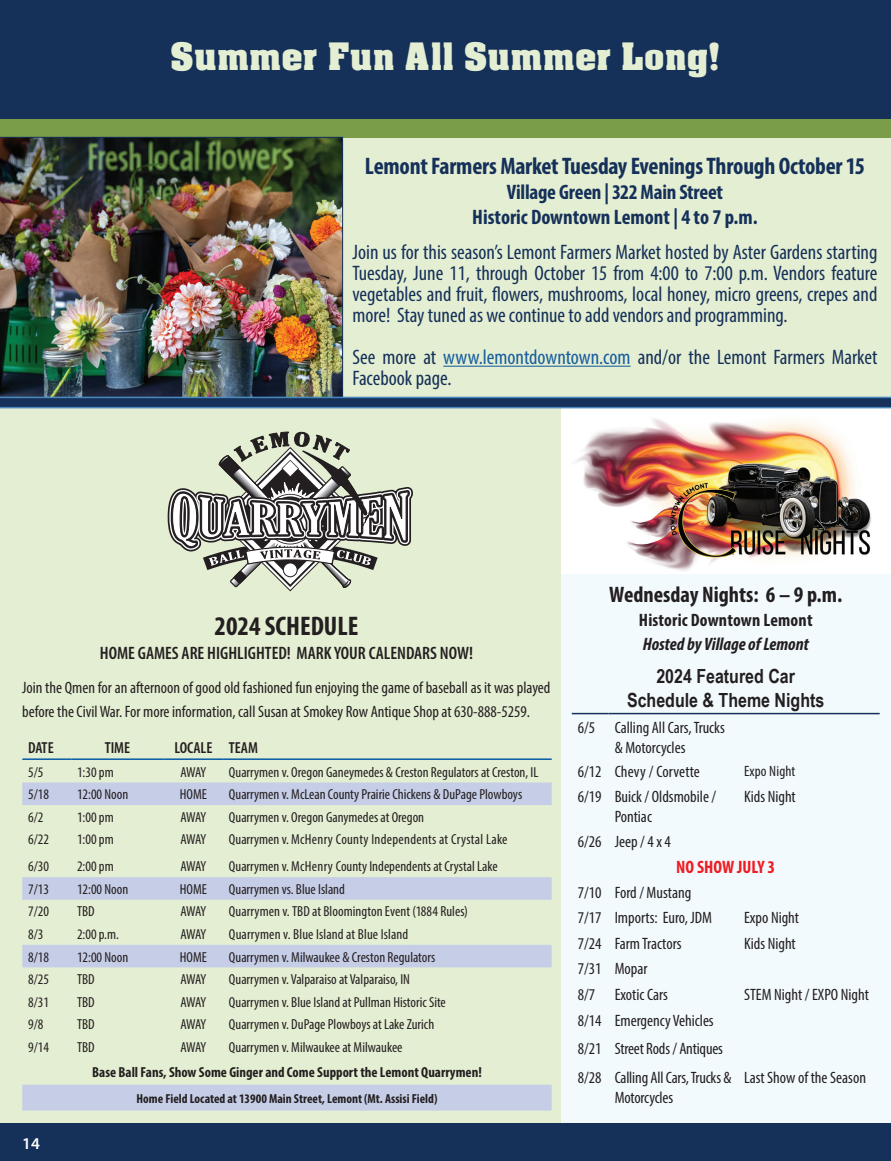
<style>
.page{position:relative;width:891px;height:1161px;background:#e4eed2}
.page>*{position:absolute;margin:0;border:0;box-sizing:border-box;transform-origin:0 0}
.t1{font:36px "Acme Font";color:#e4eed2}
.t2{font:700 condensed 27px "Myriad Pro";color:#231f20}
.t3{font:700 condensed 24px "Myriad Pro";letter-spacing:-.01em;color:#153059}
.t4{font:700 condensed 22.5px "Myriad Pro";color:#231f20}
.t5{font:condensed 21px/21px "Myriad Pro";color:#153059;text-align:justify}
.t6{font:700 condensed 21px/25.2px "Myriad Pro";letter-spacing:-.005em;color:#153059;text-align:center}
.t7{font:700 19.5px/23.4px "Arial Narrow";color:#231f20;text-align:center}
.t8{font:600 condensed 18px "Myriad Pro";color:#231f20}
.t9{font:italic 700 condensed 18px "Myriad Pro";color:#231f20}
.t10{font:700 condensed 18px "Myriad Pro";letter-spacing:.01em;color:#231f20}
.t11{font:700 condensed 18px "Myriad Pro";color:#ee1d23}
.t12{font:condensed 16.5px/19.8px "Myriad Pro";color:#231f20}
.t13{font:600 16.5px "Myriad Pro";color:#fff}
.t14{font:600 condensed 16.05px "Myriad Pro";color:#231f20}
.t15{font:condensed 15px "Myriad Pro";letter-spacing:.01em;color:#231f20}
.t16{font:condensed 14.55px "Myriad Pro";color:#231f20}
.t17{font:700 condensed 14.55px "Myriad Pro";color:#231f20}
.t18{font:condensed 14.55px "Myriad Pro";letter-spacing:.02em;color:#231f20}
.t19{font:700 condensed 13.05px "Myriad Pro";color:#231f20}
.s1{color:#175d9e}
</style>
<div class="page">
<div style="left:0;top:0;width:891px;height:122px;background:#153059"></div>
<svg style="left:22px;top:782px;width:530px;height:329px"></svg>
<hr style="left:22px;top:758px;width:49px;height:2px;background:#0155a5">
<hr style="left:71px;top:758px;width:93px;height:2px;background:#0155a5">
<hr style="left:164px;top:758px;width:59px;height:2px;background:#0155a5">
<hr style="left:223px;top:758px;width:329px;height:2px;background:#0155a5">
<svg style="left:167px;top:431px;width:246px;height:161px"></svg>
<div style="left:562px;top:532px;width:329px;height:592px;background:#f3fafe"></div>
<hr style="left:572px;top:713px;width:37px;height:1px;background:#153059">
<hr style="left:609px;top:713px;width:129px;height:1px;background:#153059">
<hr style="left:738px;top:713px;width:142px;height:1px;background:#153059">
<div style="left:0;top:119px;width:891px;height:19px;background:#799d49"></div>
<div style="left:0;top:1124px;width:891px;height:37px;background:#153059"></div>
<hr style="left:443px;top:366px;width:188px;height:1px;background:#175d9e">
<img style="left:0;top:137px;width:343px;height:260px">
<img style="left:562px;top:408px;width:329px;height:166px">
<svg style="left:0;top:397px;width:891px;height:11px;background:#1f426d"></svg>
<h1 class="t1" style="left:171px;top:34px;width:551px">Summer Fun All Summer Long!</h1>
<h3 class="t3" style="left:365px;top:151px;width:501px">Lemont Farmers Market Tuesday Evenings Through October 15</h3>
<h3 class="t6" style="left:472px;top:179px;width:287px">Village Green | 322 Main Street<br>Historic Downtown Lemont | 4 to 7 p.m.</h3>
<p class="t5" style="left:353px;top:241px;width:526px">Join us for this season’s Lemont Farmers Market hosted by Aster Gardens starting Tuesday, June 11, through October 15 from 4:00 to 7:00 p.m. Vendors feature vegetables and fruit, flowers, mushrooms, local honey, micro greens, crepes and more! Stay tuned as we continue to add vendors and programming.</p>
<h3 class="t5" style="left:353px;top:346px;width:526px">See more at <span class="s1">www.lemontdowntown.com</span> and/or the Lemont Farmers Market<br>Facebook page.</h3>
<h2 class="t2" style="left:215px;top:610px;width:145px">2024 SCHEDULE</h2>
<p class="t8" style="left:100px;top:642px;width:375px">HOME GAMES ARE HIGHLIGHTED! MARK YOUR CALENDARS NOW!</p>
<p class="t12" style="left:22px;top:675px;width:530px;line-height:24px">Join the Qmen for an afternoon of good old fashioned fun enjoying the game of baseball as it was played before the Civil War. For more information, call Susan at Smokey Row Antique Shop at 630-888-5259.</p>
<p class="t14" style="left:28px;top:738px;width:27px">DATE</p>
<p class="t14" style="left:105px;top:738px;width:27px">TIME</p>
<p class="t14" style="left:174px;top:738px;width:85px">LOCALE TEAM</p>
<p class="t16" style="left:28px;top:763px;width:17px">5/5</p>
<p class="t16" style="left:77px;top:763px;width:38px">1:30 pm</p>
<p class="t16" style="left:181px;top:763px;width:27px">AWAY</p>
<p class="t16" style="left:229px;top:763px;width:311px">Quarrymen v. Oregon Ganeymedes &amp; Creston Regulators at Creston, IL</p>
<p class="t16" style="left:28px;top:786px;width:22px">5/18</p>
<p class="t16" style="left:77px;top:786px;width:53px">12:00 Noon</p>
<p class="t16" style="left:180px;top:786px;width:29px">HOME</p>
<p class="t16" style="left:229px;top:786px;width:295px">Quarrymen v. McLean County Prairie Chickens &amp; DuPage Plowboys</p>
<p class="t16" style="left:28px;top:808px;width:17px">6/2</p>
<p class="t16" style="left:77px;top:808px;width:38px">1:00 pm</p>
<p class="t16" style="left:181px;top:808px;width:27px">AWAY</p>
<p class="t16" style="left:229px;top:808px;width:197px">Quarrymen v. Oregon Ganymedes at Oregon</p>
<p class="t16" style="left:28px;top:831px;width:22px">6/22</p>
<p class="t16" style="left:77px;top:831px;width:38px">1:00 pm</p>
<p class="t16" style="left:181px;top:831px;width:27px">AWAY</p>
<p class="t18" style="left:229px;top:831px;width:280px">Quarrymen v. McHenry County Independents at Crystal Lake</p>
<p class="t16" style="left:28px;top:858px;width:22px">6/30</p>
<p class="t16" style="left:77px;top:858px;width:38px">2:00 pm</p>
<p class="t16" style="left:181px;top:858px;width:27px">AWAY</p>
<p class="t16" style="left:229px;top:858px;width:270px">Quarrymen v. McHenry County Independents at Crystal Lake</p>
<p class="t16" style="left:28px;top:880px;width:22px">7/13</p>
<p class="t16" style="left:77px;top:880px;width:53px">12:00 Noon</p>
<p class="t16" style="left:180px;top:880px;width:29px">HOME</p>
<p class="t16" style="left:229px;top:880px;width:118px">Quarrymen vs. Blue Island</p>
<p class="t16" style="left:28px;top:903px;width:22px">7/20</p>
<p class="t16" style="left:77px;top:903px;width:19px">TBD</p>
<p class="t16" style="left:181px;top:903px;width:27px">AWAY</p>
<p class="t16" style="left:229px;top:903px;width:241px">Quarrymen v. TBD at Bloomington Event (1884 Rules)</p>
<p class="t16" style="left:28px;top:925px;width:17px">8/3</p>
<p class="t16" style="left:77px;top:925px;width:43px">2:00 p.m.</p>
<p class="t16" style="left:181px;top:925px;width:27px">AWAY</p>
<p class="t16" style="left:229px;top:925px;width:181px">Quarrymen v. Blue Island at Blue Island</p>
<p class="t16" style="left:28px;top:948px;width:22px">8/18</p>
<p class="t16" style="left:77px;top:948px;width:53px">12:00 Noon</p>
<p class="t16" style="left:180px;top:948px;width:29px">HOME</p>
<p class="t16" style="left:229px;top:948px;width:208px">Quarrymen v. Milwaukee &amp; Creston Regulators</p>
<p class="t16" style="left:28px;top:971px;width:22px">8/25</p>
<p class="t16" style="left:77px;top:971px;width:19px">TBD</p>
<p class="t16" style="left:181px;top:971px;width:27px">AWAY</p>
<p class="t16" style="left:229px;top:971px;width:183px">Quarrymen v. Valparaiso at Valparaiso, IN</p>
<p class="t16" style="left:28px;top:993px;width:22px">8/31</p>
<p class="t16" style="left:77px;top:993px;width:19px">TBD</p>
<p class="t16" style="left:181px;top:993px;width:27px">AWAY</p>
<p class="t16" style="left:229px;top:993px;width:218px">Quarrymen v. Blue Island at Pullman Historic Site</p>
<p class="t16" style="left:28px;top:1016px;width:17px">9/8</p>
<p class="t16" style="left:77px;top:1016px;width:19px">TBD</p>
<p class="t16" style="left:181px;top:1016px;width:27px">AWAY</p>
<p class="t16" style="left:229px;top:1016px;width:207px">Quarrymen v. DuPage Plowboys at Lake Zurich</p>
<p class="t16" style="left:28px;top:1038px;width:22px">9/14</p>
<p class="t16" style="left:77px;top:1038px;width:19px">TBD</p>
<p class="t16" style="left:181px;top:1038px;width:27px">AWAY</p>
<p class="t16" style="left:229px;top:1038px;width:175px">Quarrymen v. Milwaukee at Milwaukee</p>
<p class="t17" style="left:92px;top:1063px;width:391px">Base Ball Fans, Show Some Ginger and Come Support the Lemont Quarrymen!</p>
<p class="t19" style="left:137px;top:1090px;width:302px">Home Field Located at 13900 Main Street, Lemont (Mt. Assisi Field)</p>
<p class="t13" style="left:22px;top:1132px;width:19px">14</p>
<h3 class="t4" style="left:609px;top:581px;width:235px">Wednesday Nights: 6 – 9 p.m.</h3>
<p class="t10" style="left:639px;top:609px;width:175px">Historic Downtown Lemont</p>
<p class="t9" style="left:643px;top:633px;width:168px">Hosted by Village of Lemont</p>
<h3 class="t7" style="left:627px;top:664px;width:199px">2024 Featured Car<br>Schedule &amp; Theme Nights</h3>
<p class="t12" style="left:578px;top:717px;width:149px;text-align:center">6/5 Calling All Cars, Trucks &amp; Motorcycles</p>
<p class="t12" style="left:578px;top:761px;width:124px">6/12 Chevy / Corvette</p>
<p class="t15" style="left:744px;top:762px;width:53px">Expo Night</p>
<p class="t12" style="left:615px;top:787px;width:103px;text-indent:-37px">6/19 Buick / Oldsmobile /<br>Pontiac</p>
<p class="t12" style="left:744px;top:787px;width:53px">Kids Night</p>
<p class="t12" style="left:578px;top:831px;width:95px">6/26 Jeep / 4 x 4</p>
<p class="t11" style="left:676px;top:856px;width:100px">NO SHOW JULY 3</p>
<p class="t12" style="left:578px;top:879px;width:136px;line-height:25.7px">7/10 Ford / Mustang<br>7/17 Imports: Euro, JDM</p>
<p class="t12" style="left:744px;top:908px;width:57px">Expo Night</p>
<p class="t12" style="left:578px;top:933px;width:105px">7/24 Farm Tractors</p>
<p class="t12" style="left:744px;top:933px;width:53px">Kids Night</p>
<p class="t12" style="left:578px;top:956px;width:92px;line-height:25.7px">7/31 Mopar<br>8/7 Exotic Cars</p>
<p class="t12" style="left:744px;top:984px;width:126px">STEM Night / EXPO Night</p>
<p class="t12" style="left:578px;top:1006px;width:155px;line-height:28.7px">8/14 Emergency Vehicles<br>8/21 Street Rods / Antiques<br>8/28 Calling All Cars, Trucks &amp;</p>
<p class="t12" style="left:615px;top:1087px;width:60px">Motorcycles</p>
<p class="t12" style="left:744px;top:1067px;width:123px">Last Show of the Season</p>
</div>
